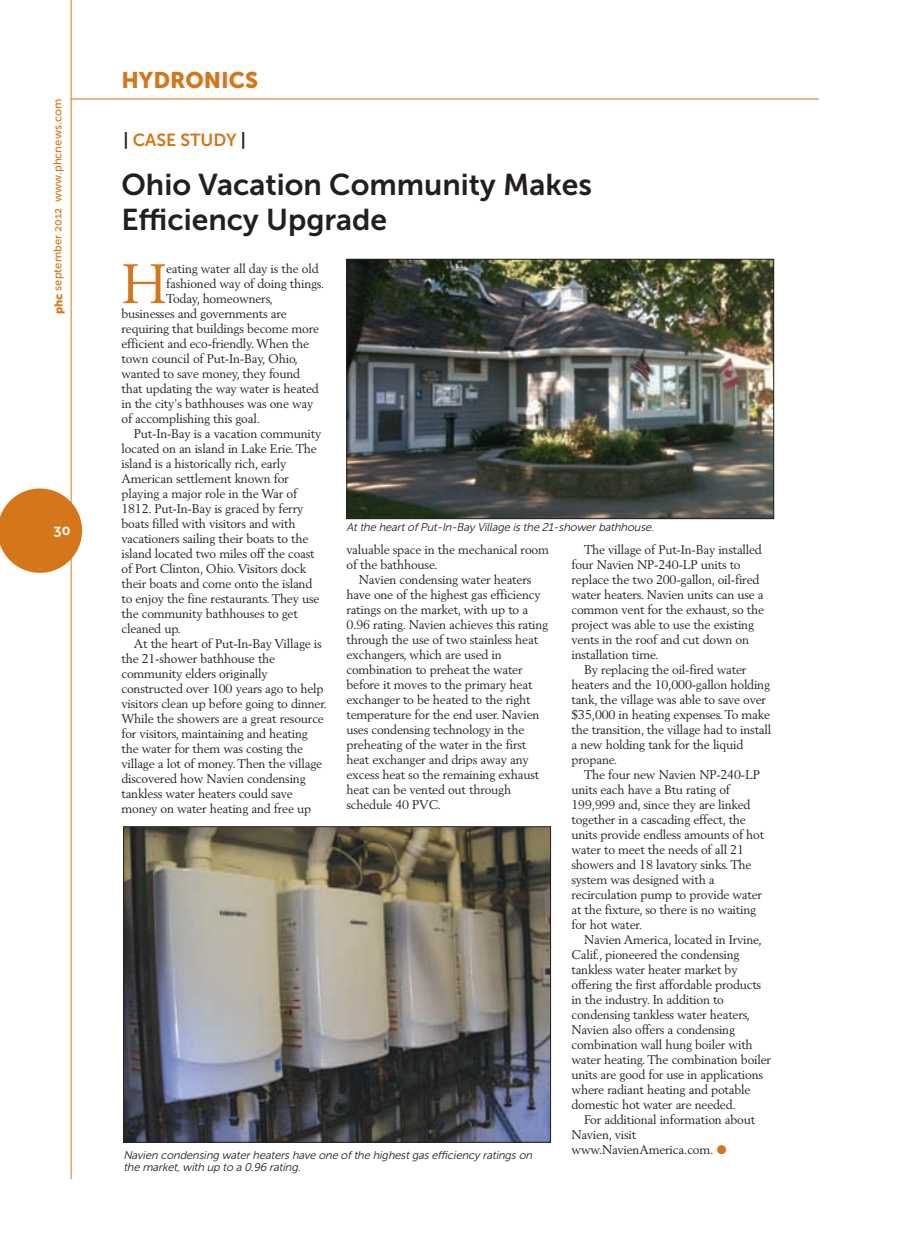
<style>
.page{position:relative;width:918px;height:1233px;background:#fff}
.page>*{position:absolute;margin:0;border:0;box-sizing:border-box;transform-origin:0 0}
.t1{font:54.75px "Berling";color:#d47619}
.t2{font:30px/35px "Museo Sans 700";color:#231f20}
.t3{font:22.5px "Museo Sans 900";color:#d47619}
.t4{font:17.5px "Museo Sans 700";color:#d47619}
.t5{font:15px "Museo Sans 700";color:#fff}
.t6{font:12.5px "Berling";letter-spacing:-.015em;color:#231f20}
.t7{font:italic 11.25px/12.5px "Museo Sans 300";letter-spacing:-.015em;color:#231f20}
.t8{font:11.25px "Museo Sans 500";color:#d47619}
.s1{font-family:"Museo Sans 900"}
.s2{color:#231f20}
.s3{color:#d47619}
</style>
<div class="page">
<hr style="left:71px;top:0;width:1px;height:1179px;background:#d47619">
<hr style="left:71px;top:99px;width:748px;height:1px;background:#d47619">
<svg style="left:0;top:488px;width:82px;height:85px"></svg>
<img style="left:125px;top:828px;width:424px;height:313px">
<div style="left:123px;top:826px;width:428px;height:317px;border:1px solid #231f20"></div>
<img style="left:348px;top:261px;width:424px;height:256px">
<div style="left:346px;top:259px;width:428px;height:260px;border:1px solid #231f20"></div>
<p class="t8" style="left:51px;top:314px;width:216px;rotate:-90deg"><span class="s1">phc</span> september 2012 www.phcnews.com</p>
<p class="t5" style="left:54px;top:521px;width:18px">30</p>
<p class="t3" style="left:121px;top:67px;width:138px">HYDRONICS</p>
<p class="t4" style="left:123px;top:129px;width:124px"><span class="s2">|</span> CASE STUDY <span class="s2">|</span></p>
<p class="t2" style="left:121px;top:167px;width:472px">Ohio Vacation Community Makes<br>Efficiency Upgrade</p>
<p class="t1" style="left:121px;top:261px;width:47px">H</p>
<p class="t6" style="left:166px;top:263px;width:154px">eating water all day is the old</p>
<p class="t6" style="left:166px;top:278px;width:160px">fashioned way of doing things.</p>
<p class="t6" style="left:166px;top:293px;width:108px">Today, homeowners,</p>
<p class="t6" style="left:121px;top:308px;width:167px">businesses and governments are</p>
<p class="t6" style="left:121px;top:323px;width:199px">requiring that buildings become more</p>
<p class="t6" style="left:121px;top:338px;width:189px">efficient and eco-friendly. When the</p>
<p class="t6" style="left:121px;top:353px;width:178px">town council of Put-In-Bay, Ohio,</p>
<p class="t6" style="left:121px;top:368px;width:180px">wanted to save money, they found</p>
<p class="t6" style="left:121px;top:383px;width:199px">that updating the way water is heated</p>
<p class="t6" style="left:121px;top:398px;width:193px">in the city’s bathhouses was one way</p>
<p class="t6" style="left:121px;top:413px;width:140px">of accomplishing this goal.</p>
<p class="t6" style="left:134px;top:428px;width:189px">Put-In-Bay is a vacation community</p>
<p class="t6" style="left:121px;top:443px;width:197px">located on an island in Lake Erie. The</p>
<p class="t6" style="left:121px;top:458px;width:166px">island is a historically rich, early</p>
<p class="t6" style="left:121px;top:473px;width:169px">American settlement known for</p>
<p class="t6" style="left:121px;top:488px;width:177px">playing a major role in the War of</p>
<p class="t6" style="left:121px;top:503px;width:183px">1812. Put-In-Bay is graced by ferry</p>
<p class="t6" style="left:121px;top:518px;width:176px">boats filled with visitors and with</p>
<p class="t6" style="left:121px;top:533px;width:188px">vacationers sailing their boats to the</p>
<p class="t6" style="left:121px;top:548px;width:195px">island located two miles off the coast</p>
<p class="t6" style="left:121px;top:563px;width:186px">of Port Clinton, Ohio. Visitors dock</p>
<p class="t6" style="left:121px;top:578px;width:192px">their boats and come onto the island</p>
<p class="t6" style="left:121px;top:593px;width:200px">to enjoy the fine restaurants. They use</p>
<p class="t6" style="left:121px;top:608px;width:178px">the community bathhouses to get</p>
<p class="t6" style="left:121px;top:623px;width:61px">cleaned up.</p>
<p class="t6" style="left:134px;top:638px;width:189px">At the heart of Put-In-Bay Village is</p>
<p class="t6" style="left:121px;top:653px;width:155px">the 21-shower bathhouse the</p>
<p class="t6" style="left:121px;top:668px;width:148px">community elders originally</p>
<p class="t6" style="left:121px;top:683px;width:204px">constructed over 100 years ago to help</p>
<p class="t6" style="left:121px;top:698px;width:207px">visitors clean up before going to dinner.</p>
<p class="t6" style="left:121px;top:713px;width:204px">While the showers are a great resource</p>
<p class="t6" style="left:121px;top:728px;width:188px">for visitors, maintaining and heating</p>
<p class="t6" style="left:121px;top:743px;width:183px">the water for them was costing the</p>
<p class="t6" style="left:121px;top:758px;width:202px">village a lot of money. Then the village</p>
<p class="t6" style="left:121px;top:773px;width:186px">discovered how Navien condensing</p>
<p class="t6" style="left:121px;top:788px;width:173px">tankless water heaters could save</p>
<p class="t6" style="left:121px;top:803px;width:191px">money on water heating and free up</p>
<p class="t7" style="left:346px;top:521px;width:311px">At the heart of Put-In-Bay Village is the 21-shower bathhouse.</p>
<p class="t6" style="left:346px;top:544px;width:204px">valuable space in the mechanical room</p>
<p class="t6" style="left:346px;top:559px;width:93px">of the bathhouse.</p>
<p class="t6" style="left:359px;top:574px;width:174px">Navien condensing water heaters</p>
<p class="t6" style="left:346px;top:589px;width:196px">have one of the highest gas efficiency</p>
<p class="t6" style="left:346px;top:604px;width:183px">ratings on the market, with up to a</p>
<p class="t6" style="left:346px;top:619px;width:203px">0.96 rating. Navien achieves this rating</p>
<p class="t6" style="left:346px;top:634px;width:193px">through the use of two stainless heat</p>
<p class="t6" style="left:346px;top:649px;width:157px">exchangers, which are used in</p>
<p class="t6" style="left:346px;top:664px;width:178px">combination to preheat the water</p>
<p class="t6" style="left:346px;top:679px;width:187px">before it moves to the primary heat</p>
<p class="t6" style="left:346px;top:694px;width:186px">exchanger to be heated to the right</p>
<p class="t6" style="left:346px;top:709px;width:194px">temperature for the end user. Navien</p>
<p class="t6" style="left:346px;top:724px;width:180px">uses condensing technology in the</p>
<p class="t6" style="left:346px;top:739px;width:181px">preheating of the water in the first</p>
<p class="t6" style="left:346px;top:754px;width:184px">heat exchanger and drips away any</p>
<p class="t6" style="left:346px;top:769px;width:194px">excess heat so the remaining exhaust</p>
<p class="t6" style="left:346px;top:784px;width:166px">heat can be vented out through</p>
<p class="t6" style="left:346px;top:799px;width:96px">schedule 40 PVC.</p>
<p class="t6" style="left:584px;top:544px;width:179px">The village of Put-In-Bay installed</p>
<p class="t6" style="left:571px;top:559px;width:171px">four Navien NP-240-LP units to</p>
<p class="t6" style="left:571px;top:574px;width:189px">replace the two 200-gallon, oil-fired</p>
<p class="t6" style="left:571px;top:589px;width:194px">water heaters. Navien units can use a</p>
<p class="t6" style="left:571px;top:604px;width:194px">common vent for the exhaust, so the</p>
<p class="t6" style="left:571px;top:619px;width:184px">project was able to use the existing</p>
<p class="t6" style="left:571px;top:634px;width:179px">vents in the roof and cut down on</p>
<p class="t6" style="left:571px;top:649px;width:89px">installation time.</p>
<p class="t6" style="left:584px;top:664px;width:164px">By replacing the oil-fired water</p>
<p class="t6" style="left:571px;top:679px;width:200px">heaters and the 10,000-gallon holding</p>
<p class="t6" style="left:571px;top:694px;width:196px">tank, the village was able to save over</p>
<p class="t6" style="left:571px;top:709px;width:200px">$35,000 in heating expenses. To make</p>
<p class="t6" style="left:571px;top:724px;width:201px">the transition, the village had to install</p>
<p class="t6" style="left:571px;top:739px;width:174px">a new holding tank for the liquid</p>
<p class="t6" style="left:571px;top:754px;width:47px">propane.</p>
<p class="t6" style="left:584px;top:769px;width:177px">The four new Navien NP-240-LP</p>
<p class="t6" style="left:571px;top:784px;width:160px">units each have a Btu rating of</p>
<p class="t6" style="left:571px;top:799px;width:181px">199,999 and, since they are linked</p>
<p class="t6" style="left:571px;top:814px;width:176px">together in a cascading effect, the</p>
<p class="t6" style="left:571px;top:829px;width:194px">units provide endless amounts of hot</p>
<p class="t6" style="left:571px;top:844px;width:174px">water to meet the needs of all 21</p>
<p class="t6" style="left:571px;top:859px;width:182px">showers and 18 lavatory sinks. The</p>
<p class="t6" style="left:571px;top:874px;width:145px">system was designed with a</p>
<p class="t6" style="left:571px;top:889px;width:192px">recirculation pump to provide water</p>
<p class="t6" style="left:571px;top:904px;width:186px">at the fixture, so there is no waiting</p>
<p class="t6" style="left:571px;top:919px;width:72px">for hot water.</p>
<p class="t6" style="left:584px;top:934px;width:179px">Navien America, located in Irvine,</p>
<p class="t6" style="left:571px;top:949px;width:170px">Calif., pioneered the condensing</p>
<p class="t6" style="left:571px;top:964px;width:168px">tankless water heater market by</p>
<p class="t6" style="left:571px;top:979px;width:191px">offering the first affordable products</p>
<p class="t6" style="left:571px;top:994px;width:154px">in the industry. In addition to</p>
<p class="t6" style="left:571px;top:1009px;width:180px">condensing tankless water heaters,</p>
<p class="t6" style="left:571px;top:1024px;width:165px">Navien also offers a condensing</p>
<p class="t6" style="left:571px;top:1039px;width:183px">combination wall hung boiler with</p>
<p class="t6" style="left:571px;top:1054px;width:201px">water heating. The combination boiler</p>
<p class="t6" style="left:571px;top:1069px;width:193px">units are good for use in applications</p>
<p class="t6" style="left:571px;top:1084px;width:180px">where radiant heating and potable</p>
<p class="t6" style="left:571px;top:1099px;width:166px">domestic hot water are needed.</p>
<p class="t6" style="left:584px;top:1114px;width:173px">For additional information about</p>
<p class="t6" style="left:571px;top:1129px;width:66px">Navien, visit</p>
<p class="t6" style="left:571px;top:1144px;width:157px">www.NavienAmerica.com. <span class="s3">●</span></p>
<p class="t7" style="left:123px;top:1149px;width:412px">Navien condensing water heaters have one of the highest gas efficiency ratings on the market, with up to a 0.96 rating.</p>
</div>
